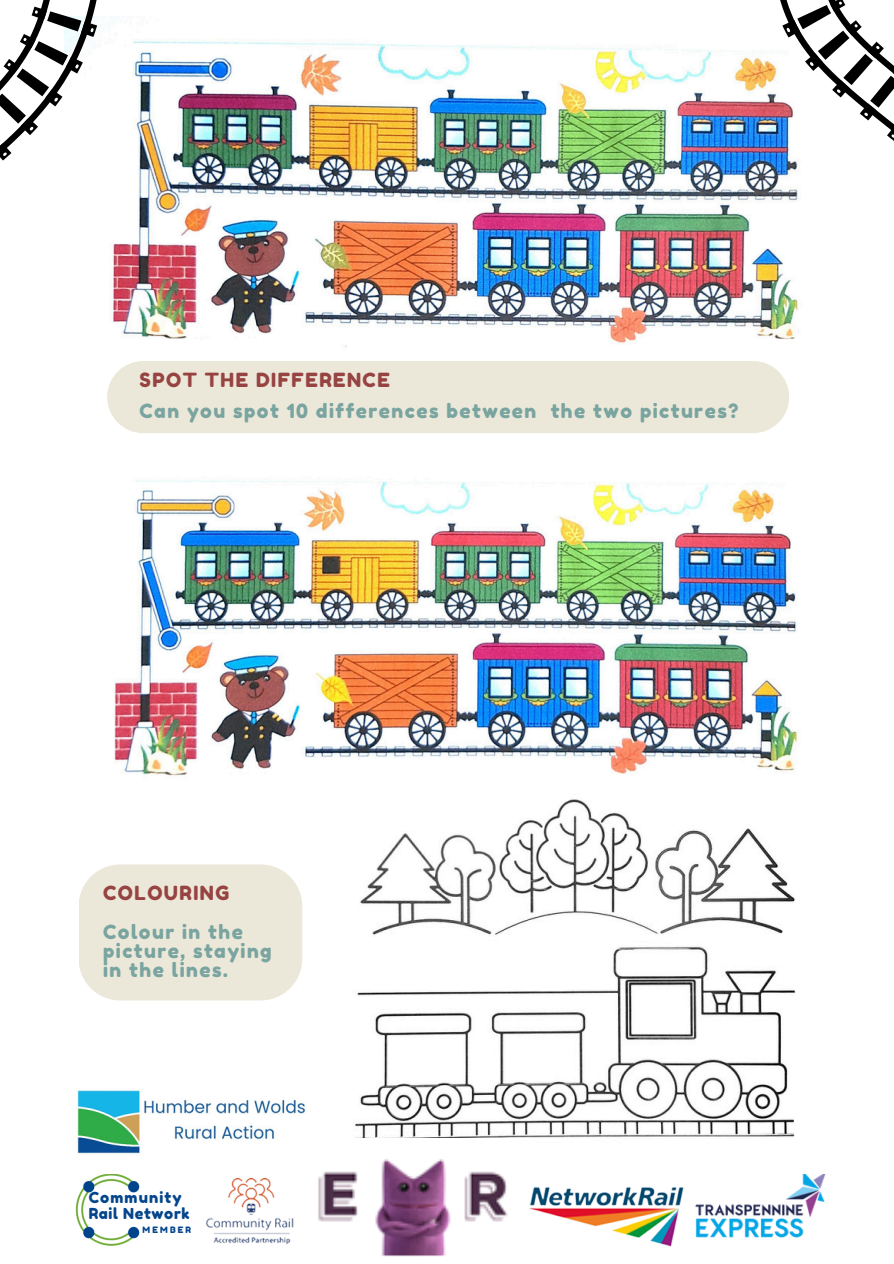
<style>
.page{position:relative;width:894px;height:1264px;background:#fff}
.page>*{position:absolute;margin:0;border:0;box-sizing:border-box;transform-origin:0 0}
.t1{font:19.5px/19.2px "Fredoka One";letter-spacing:.075em;color:#7aa4a0}
.t2{font:19.5px "Fredoka One";letter-spacing:.075em;color:#974342}
.t3{font:15.3px "Fredoka One";letter-spacing:.075em;color:#04458c}
.t4{font:15.15px "Fredoka One";letter-spacing:.045em;color:#04458c}
.t5{font:8.85px "Fredoka One";letter-spacing:.245em;color:#04458c}
</style>
<div class="page">
<img style="left:206px;top:1178px;width:87px;height:67px">
<img style="left:695px;top:1174px;width:131px;height:64px">
<div style="left:79px;top:864px;width:223px;height:136px;background:#ebe8d9"></div>
<img style="left:114px;top:480px;width:684px;height:296px">
<img style="left:108px;top:41px;width:691px;height:356px">
<svg style="left:0;top:0;width:113px;height:276px"></svg>
<svg style="left:761px;top:0;width:132px;height:276px"></svg>
<div style="left:107px;top:361px;width:681px;height:72px;background:#ebe8d9;border-radius:36px"></div>
<img style="left:352px;top:775px;width:444px;height:363px">
<img style="left:76px;top:1174px;width:63px;height:70px">
<img style="left:76px;top:1090px;width:230px;height:65px">
<img style="left:293px;top:1138px;width:215px;height:119px">
<img style="left:529px;top:1186px;width:155px;height:61px">
<div style="left:796px;top:775px;width:97px;height:399px;background:#fff"></div>
<p class="t2" style="left:139px;top:368px;width:252px">SPOT THE DIFFERENCE</p>
<p class="t1" style="left:139px;top:401px;width:600px">Can you spot 10 differences between the two pictures?</p>
<p class="t2" style="left:103px;top:881px;width:128px">COLOURING</p>
<p class="t1" style="left:103px;top:921px;width:170px">Colour in the picture, staying in the lines.</p>
<h2 class="t3" style="left:89px;top:1188px;width:94px">Community</h2>
<h2 class="t4" style="left:89px;top:1203px;width:102px">Rail Network</h2>
<p class="t5" style="left:142px;top:1224px;width:50px">MEMBER</p>
</div>
